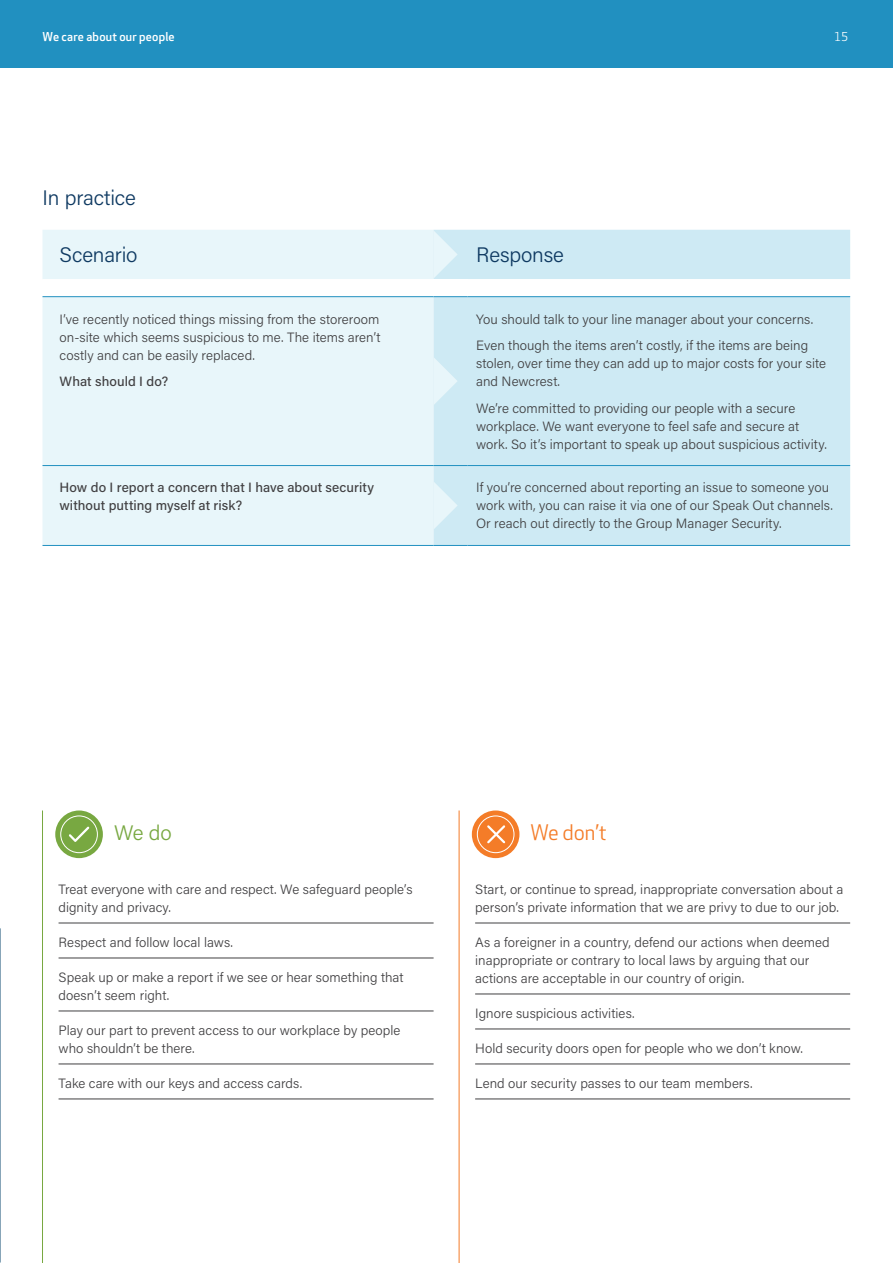
<style>
.page{position:relative;width:893px;height:1263px;background:#fff}
.page>*{position:absolute;margin:0;border:0;box-sizing:border-box;transform-origin:0 0}
.t1{font:300 21px "Acumin Pro";letter-spacing:-.01em;color:#0f3a62}
.t2{font:21px "Apex New";color:#f47c28}
.t3{font:300 21px "Acumin Pro";color:#78a841}
.t4{font:300 13.5px/18px "Acumin Pro";color:#414042}
.t5{font:500 13.5px/18px "Acumin Pro";letter-spacing:.005em;color:#414042}
.t6{font:500 12px "Apex New";letter-spacing:.02em;color:#fff}
.t7{font:12px "Apex New";color:#fff}
</style>
<div class="page">
<div style="left:0;top:0;width:893px;height:68px;background:#2190c0"></div>
<hr style="left:475px;top:923px;width:375px;height:1px;background:#414042">
<hr style="left:475px;top:994px;width:375px;height:1px;background:#414042">
<hr style="left:475px;top:1029px;width:375px;height:1px;background:#414042">
<hr style="left:475px;top:1064px;width:375px;height:1px;background:#414042">
<hr style="left:475px;top:1099px;width:375px;height:1px;background:#414042">
<hr style="left:59px;top:923px;width:375px;height:1px;background:#414042">
<hr style="left:59px;top:958px;width:375px;height:1px;background:#414042">
<hr style="left:59px;top:1011px;width:375px;height:1px;background:#414042">
<hr style="left:59px;top:1064px;width:375px;height:1px;background:#414042">
<hr style="left:59px;top:1099px;width:375px;height:1px;background:#414042">
<div style="left:55px;top:811px;width:48px;height:47px;background:#78a841;border-radius:50%"></div>
<div style="left:60px;top:816px;width:38px;height:37px;border:1px solid #fff;border-radius:50%"></div>
<svg style="left:69px;top:827px;width:20px;height:15px"></svg>
<svg style="left:472px;top:811px;width:47px;height:47px"></svg>
<div style="left:477px;top:816px;width:37px;height:37px;border:1px solid #fff;border-radius:50%"></div>
<svg style="left:485px;top:823px;width:22px;height:22px"></svg>
<div style="left:43px;top:297px;width:391px;height:248px;background:#e8f6fa"></div>
<div style="left:434px;top:297px;width:416px;height:248px;background:#ceeaf4"></div>
<hr style="left:43px;top:465px;width:391px;height:1px;background:#2190c0">
<hr style="left:43px;top:545px;width:391px;height:1px;background:#2190c0">
<hr style="left:434px;top:465px;width:34px;height:1px;background:#2190c0">
<hr style="left:434px;top:545px;width:34px;height:1px;background:#2190c0">
<hr style="left:468px;top:465px;width:382px;height:1px;background:#2190c0">
<hr style="left:468px;top:545px;width:382px;height:1px;background:#2190c0">
<svg style="left:43px;top:230px;width:807px;height:67px"></svg>
<svg style="left:434px;top:357px;width:24px;height:48px"></svg>
<svg style="left:434px;top:481px;width:24px;height:49px"></svg>
<hr style="left:42px;top:811px;width:1px;height:452px;background:#78a841">
<hr style="left:459px;top:811px;width:1px;height:452px;background:#f47c28">
<p class="t6" style="left:42px;top:32px;width:134px">We care about our people</p>
<p class="t7" style="left:834px;top:32px;width:16px">15</p>
<h1 class="t1" style="left:43px;top:188px;width:95px">In practice</h1>
<h1 class="t1" style="left:60px;top:246px;width:80px">Scenario</h1>
<h1 class="t1" style="left:476px;top:246px;width:89px">Response</h1>
<p class="t4" style="left:60px;top:311px;width:322px;text-align:justify">I’ve recently noticed things missing from the storeroom on-site which seems suspicious to me. The items aren’t costly and can be easily replaced.</p>
<p class="t5" style="left:60px;top:373px;width:110px">What should I do?</p>
<p class="t4" style="left:476px;top:306px;width:339px;line-height:26.5px">You should talk to your line manager about your concerns.<br>Even though the items aren’t costly, if the items are being</p>
<p class="t4" style="left:476px;top:355px;width:352px">stolen, over time they can add up to major costs for your site and Newcrest.</p>
<p class="t4" style="left:476px;top:399px;width:352px">We’re committed to providing our people with a secure workplace. We want everyone to feel safe and secure at work. So it’s important to speak up about suspicious activity.</p>
<p class="t5" style="left:60px;top:479px;width:316px">How do I report a concern that I have about security without putting myself at risk?</p>
<p class="t4" style="left:476px;top:479px;width:358px">If you’re concerned about reporting an issue to someone you work with, you can raise it via one of our Speak Out channels.<br>Or reach out directly to the Group Manager Security.</p>
<h1 class="t3" style="left:114px;top:824px;width:59px">We do</h1>
<h1 class="t2" style="left:530px;top:825px;width:78px">We don’t</h1>
<p class="t4" style="left:59px;top:881px;width:356px">Treat everyone with care and respect. We safeguard people’s dignity and privacy.</p>
<p class="t4" style="left:59px;top:934px;width:176px">Respect and follow local laws.</p>
<p class="t4" style="left:59px;top:969px;width:347px">Speak up or make a report if we see or hear something that doesn’t seem right.</p>
<p class="t4" style="left:59px;top:1022px;width:343px">Play our part to prevent access to our workplace by people who shouldn’t be there.</p>
<p class="t4" style="left:59px;top:1075px;width:245px">Take care with our keys and access cards.</p>
<p class="t4" style="left:475px;top:881px;width:370px">Start, or continue to spread, inappropriate conversation about a person’s private information that we are privy to due to our job.</p>
<p class="t4" style="left:475px;top:934px;width:356px">As a foreigner in a country, defend our actions when deemed inappropriate or contrary to local laws by arguing that our actions are acceptable in our country of origin.</p>
<p class="t4" style="left:475px;top:1005px;width:161px">Ignore suspicious activities.</p>
<p class="t4" style="left:475px;top:1040px;width:329px">Hold security doors open for people who we don’t know.</p>
<p class="t4" style="left:475px;top:1075px;width:279px">Lend our security passes to our team members.</p>
</div>
